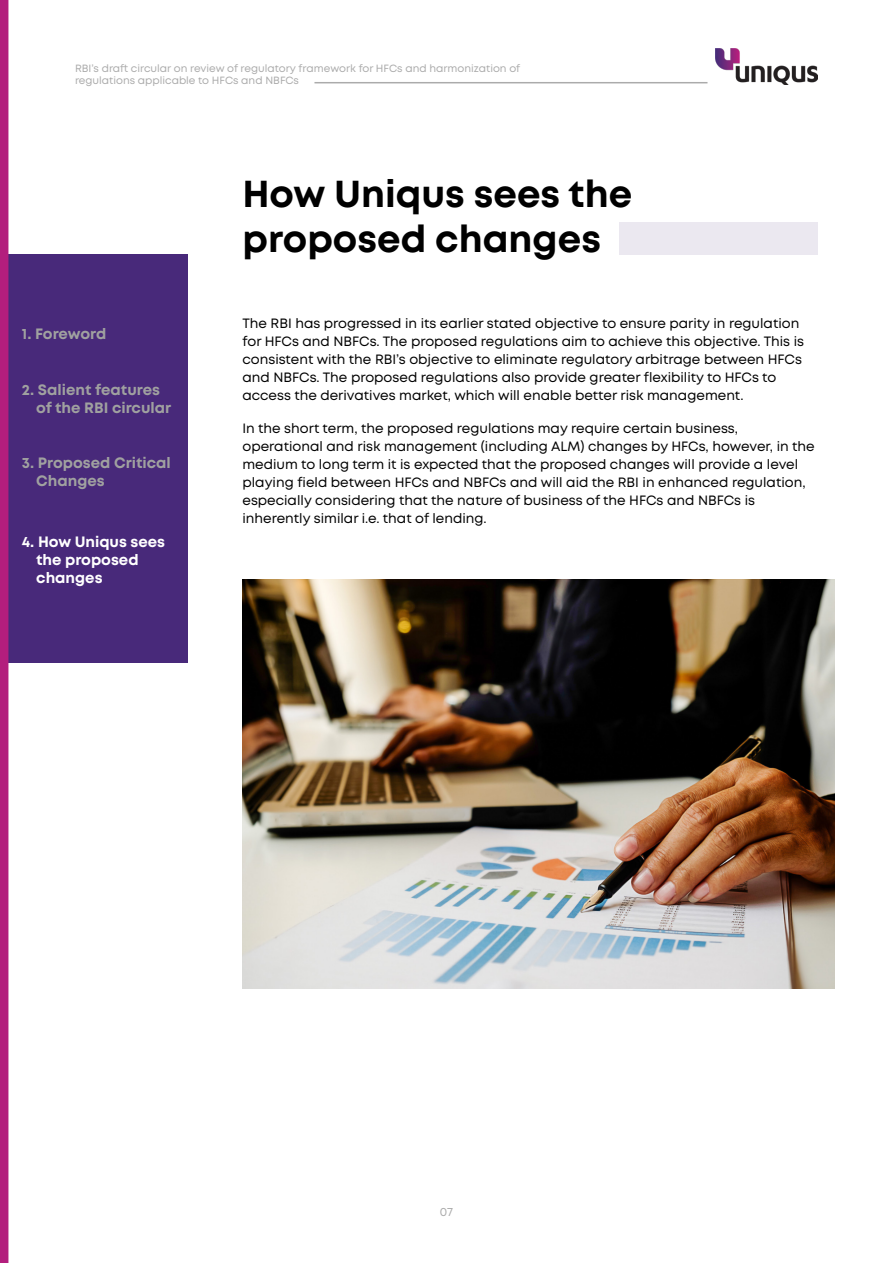
<style>
.page{position:relative;width:893px;height:1263px;background:#fff}
.page>*{position:absolute;margin:0;border:0;box-sizing:border-box;transform-origin:0 0}
.t1{font:700 37.5px/45px "Mont";color:#000}
.t2{font:700 15px/18px "Mont";color:#a0a1a0}
.t3{font:700 15px/18px "Mont";color:#fff}
.t4{font:13.5px/18px "Mont";color:#000}
.t5{font:12px "Mont";color:#ababab}
.t6{font:10.5px/12.6px "Mont";color:#ababab}
</style>
<div class="page">
<div style="left:619px;top:222px;width:199px;height:32px;background:#ebe8f0"></div>
<img style="left:716px;top:48px;width:102px;height:36px">
<hr style="left:314px;top:82px;width:393px;height:1px;background:#ababab">
<img style="left:242px;top:579px;width:592px;height:409px">
<div style="left:0;top:254px;width:188px;height:409px;background:#48297a"></div>
<div style="left:0;top:0;width:8px;height:1263px;background:#b31e7d"></div>
<p class="t6" style="left:75px;top:62px;width:447px">RBI’s draft circular on review of regulatory framework for HFCs and harmonization of regulations applicable to HFCs and NBFCs</p>
<p class="t2" style="left:22px;top:325px;width:86px">1. Foreword</p>
<p class="t2" style="left:36px;top:380px;width:136px;text-indent:-14px">2. Salient features of the RBI circular</p>
<p class="t2" style="left:36px;top:454px;width:136px;text-indent:-14px">3. Proposed Critical<br>Changes</p>
<p class="t3" style="left:36px;top:532px;width:131px;text-indent:-14px">4. How Uniqus sees the proposed changes</p>
<h1 class="t1" style="left:242px;top:172px;width:391px">How Uniqus sees the proposed changes</h1>
<p class="t4" style="left:242px;top:315px;width:563px">The RBI has progressed in its earlier stated objective to ensure parity in regulation for HFCs and NBFCs. The proposed regulations aim to achieve this objective. This is consistent with the RBI’s objective to eliminate regulatory arbitrage between HFCs and NBFCs. The proposed regulations also provide greater flexibility to HFCs to access the derivatives market, which will enable better risk management.</p>
<p class="t4" style="left:242px;top:420px;width:574px">In the short term, the proposed regulations may require certain business, operational and risk management (including ALM) changes by HFCs, however, in the medium to long term it is expected that the proposed changes will provide a level playing field between HFCs and NBFCs and will aid the RBI in enhanced regulation, especially considering that the nature of business of the HFCs and NBFCs is inherently similar i.e. that of lending.</p>
<p class="t5" style="left:440px;top:1204px;width:15px">07</p>
</div>
